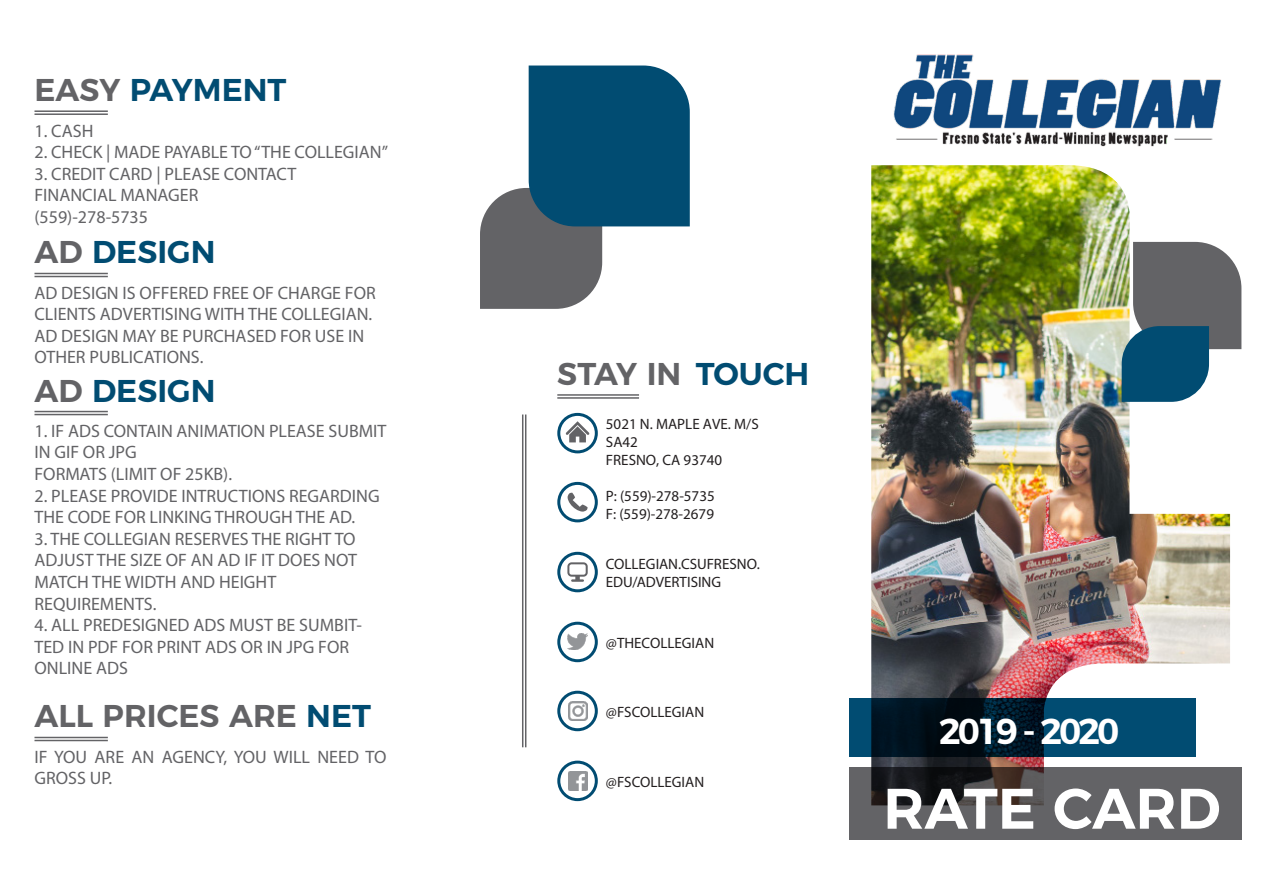
<style>
.page{position:relative;width:1263px;height:893px;background:#fff}
.page>*{position:absolute;margin:0;border:0;box-sizing:border-box;transform-origin:0 0}
.Slogan{font:600 57px "Montserrat";color:#fff}
.Slogan-2{font:600 36px "Montserrat";letter-spacing:-.09em;color:#fff}
.Title_2{font:600 31.5px "Montserrat";color:#014c72}
.t1{font:600 31.5px "Montserrat";color:#636366}
.Text{font:18px/21.6px "Myriad Pro";color:#636366}
.Contact{font:15px/18px "Myriad Pro";color:#231f20}
.s1{color:#636366}
.s2{color:#014c72}
</style>
<div class="page">
<svg style="left:480px;top:66px;width:210px;height:243px"></svg>
<img style="left:871px;top:187px;width:359px;height:580px">
<svg style="left:1122px;top:242px;width:119px;height:160px"></svg>
<svg style="left:849px;top:698px;width:346px;height:59px"></svg>
<svg style="left:849px;top:767px;width:392px;height:72px;fill:#636366"></svg>
<hr style="left:34px;top:110px;width:74px;height:2px;background:#636366">
<hr style="left:34px;top:113px;width:74px;height:2px;background:#636366">
<svg style="left:566px;top:421px;width:23px;height:21px"></svg>
<div style="left:557px;top:413px;width:41px;height:40px;border:3px solid #014c72;border-radius:50%"></div>
<svg style="left:568px;top:493px;width:19px;height:19px"></svg>
<div style="left:557px;top:482px;width:41px;height:40px;border:3px solid #014c72;border-radius:50%"></div>
<svg style="left:567px;top:562px;width:21px;height:20px"></svg>
<div style="left:557px;top:552px;width:41px;height:40px;border:3px solid #014c72;border-radius:50%"></div>
<img style="left:871px;top:54px;width:350px;height:133px">
<div style="left:557px;top:622px;width:41px;height:40px;border:3px solid #014c72;border-radius:50%"></div>
<div style="left:557px;top:691px;width:41px;height:40px;border:3px solid #014c72;border-radius:50%"></div>
<div style="left:557px;top:761px;width:41px;height:40px;border:3px solid #014c72;border-radius:50%"></div>
<hr style="left:557px;top:394px;width:82px;height:2px;background:#636366">
<hr style="left:557px;top:397px;width:82px;height:2px;background:#636366">
<img style="left:568px;top:633px;width:19px;height:17px">
<img style="left:568px;top:771px;width:19px;height:19px">
<img style="left:568px;top:701px;width:19px;height:19px">
<hr style="left:522px;top:414px;width:1px;height:333px;background:#636366">
<hr style="left:525px;top:414px;width:1px;height:333px;background:#636366">
<hr style="left:34px;top:273px;width:74px;height:1px;background:#636366">
<hr style="left:34px;top:276px;width:74px;height:1px;background:#636366">
<hr style="left:34px;top:411px;width:74px;height:1px;background:#636366">
<hr style="left:34px;top:414px;width:74px;height:1px;background:#636366">
<hr style="left:34px;top:737px;width:74px;height:1px;background:#636366">
<hr style="left:34px;top:740px;width:74px;height:1px;background:#636366">
<p class="Title_2" style="left:34px;top:64px;width:253px"><span class="s1">EASY</span> PAYMENT</p>
<p class="Text" style="left:34px;top:119px;width:60px">1. CASH</p>
<p class="Text" style="left:34px;top:141px;width:355px">2. CHECK | MADE PAYABLE TO “THE COLLEGIAN”</p>
<p class="Text" style="left:34px;top:163px;width:263px">3. CREDIT CARD | PLEASE CONTACT</p>
<p class="Text" style="left:34px;top:184px;width:165px">FINANCIAL MANAGER</p>
<p class="Text" style="left:34px;top:206px;width:115px">(559)-278-5735</p>
<p class="Title_2" style="left:34px;top:227px;width:183px"><span class="s1">AD</span> DESIGN</p>
<p class="Text" style="left:34px;top:281px;width:343px">AD DESIGN IS OFFERED FREE OF CHARGE FOR CLIENTS ADVERTISING WITH THE COLLEGIAN.<br>AD DESIGN MAY BE PURCHASED FOR USE IN OTHER PUBLICATIONS.</p>
<p class="Title_2" style="left:34px;top:365px;width:183px"><span class="s1">AD</span> DESIGN</p>
<p class="Text" style="left:34px;top:420px;width:353px">1. IF ADS CONTAIN ANIMATION PLEASE SUBMIT<br>IN GIF OR JPG<br>FORMATS (LIMIT OF 25KB).</p>
<p class="Text" style="left:34px;top:484px;width:347px">2. PLEASE PROVIDE INTRUCTIONS REGARDING<br>THE CODE FOR LINKING THROUGH THE AD.</p>
<p class="Text" style="left:34px;top:528px;width:324px">3. THE COLLEGIAN RESERVES THE RIGHT TO<br>ADJUST THE SIZE OF AN AD IF IT DOES NOT<br>MATCH THE WIDTH AND HEIGHT<br>REQUIREMENTS.</p>
<p class="Text" style="left:34px;top:614px;width:329px">4. ALL PREDESIGNED ADS MUST BE SUMBIT-<br>TED IN PDF FOR PRINT ADS OR IN JPG FOR<br>ONLINE ADS</p>
<p class="t1" style="left:34px;top:691px;width:338px">ALL PRICES ARE <span class="s2">NET</span></p>
<p class="Text" style="left:34px;top:745px;width:353px">IF YOU ARE AN AGENCY, YOU WILL NEED TO<br>GROSS UP.</p>
<p class="t1" style="left:557px;top:348px;width:126px">STAY IN</p>
<p class="Title_2" style="left:696px;top:348px;width:115px">TOUCH</p>
<p class="Contact" style="left:606px;top:415px;width:154px">5021 N. MAPLE AVE. M/S<br>SA42</p>
<p class="Contact" style="left:606px;top:451px;width:118px">FRESNO, CA 93740</p>
<p class="Contact" style="left:606px;top:487px;width:110px">P: (559)-278-5735</p>
<p class="Contact" style="left:606px;top:505px;width:110px">F: (559)-278-2679</p>
<p class="Contact" style="left:606px;top:554px;width:155px">COLLEGIAN.CSUFRESNO.<br>EDU/ADVERTISING</p>
<p class="Contact" style="left:606px;top:633px;width:110px">@THECOLLEGIAN</p>
<p class="Contact" style="left:606px;top:702px;width:100px">@FSCOLLEGIAN</p>
<p class="Contact" style="left:606px;top:772px;width:100px">@FSCOLLEGIAN</p>
<p class="Slogan-2" style="left:939px;top:702px;width:182px">2019 - 2020</p>
<p class="Slogan" style="left:883px;top:762px;width:339px">RATE CARD</p>
</div>
